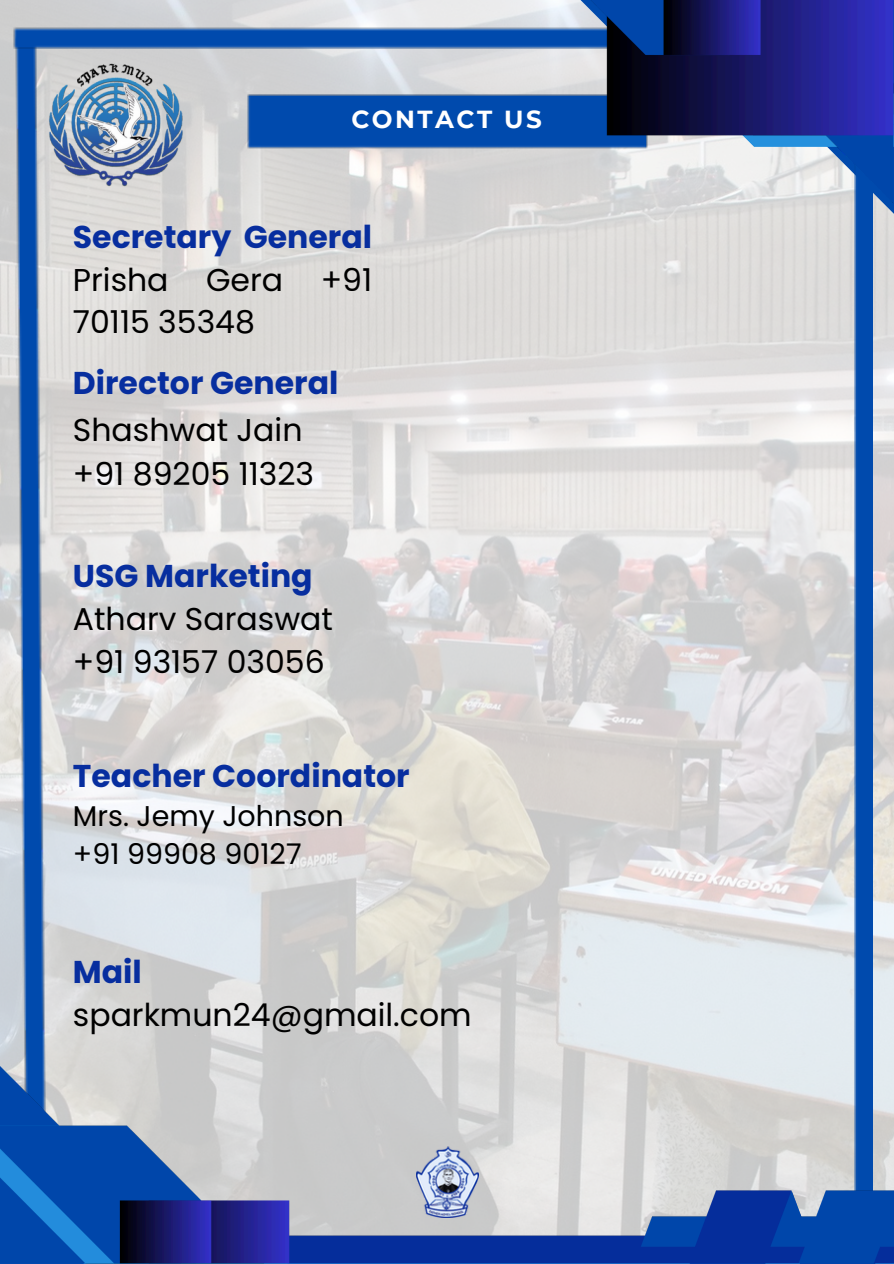
<style>
.page{position:relative;width:894px;height:1264px;background:#fff}
.page>*{position:absolute;margin:0;border:0;box-sizing:border-box;transform-origin:0 0}
.t1{font:31.5px/42.8px "Poppins";color:#000}
.t2{font:700 31.5px/47.2px "Poppins";color:#072e9f}
.t3{font:28.5px/37.2px "Poppins";color:#000}
.t4{font:700 24.6px "Montserrat";letter-spacing:.1em;color:#fff}
.s1{font-weight:700;color:#072e9f}
.s2{font-weight:400;color:#000}
</style>
<div class="page">
<img style="left:0;top:0;width:893px;height:1058px">
<img style="left:248px;top:94px;width:324px;height:54px">
<img style="left:15px;top:48px;width:30px;height:1010px">
<img style="left:14px;top:27px;width:558px;height:21px">
<img style="left:854px;top:211px;width:18px;height:847px">
<img style="left:572px;top:0;width:321px;height:211px">
<img style="left:0;top:1058px;width:893px;height:205px">
<img style="left:45px;top:50px;width:143px;height:143px">
<h1 class="t4" style="left:351px;top:104px;width:192px">CONTACT US</h1>
<h1 class="t1" style="left:73px;top:215px;width:301px;text-align:justify"><span class="s1">Secretary General </span>Prisha Gera +91<br>70115 35348</h1>
<h1 class="t2" style="left:73px;top:359px;width:267px">Director General<br><span class="s2">Shashwat Jain</span></h1>
<h1 class="t1" style="left:73px;top:453px;width:243px">+91 89205 11323</h1>
<h1 class="t1" style="left:73px;top:555px;width:261px"><span class="s1">USG Marketing<br></span>Atharv Saraswat +91 93157 03056</h1>
<h1 class="t2" style="left:73px;top:752px;width:338px">Teacher Coordinator</h1>
<h1 class="t3" style="left:73px;top:797px;width:272px">Mrs. Jemy Johnson +91 99908 90127</h1>
<p class="t1" style="left:73px;top:951px;width:400px"><span class="s1">Mail </span>sparkmun24@gmail.com</p>
</div>
